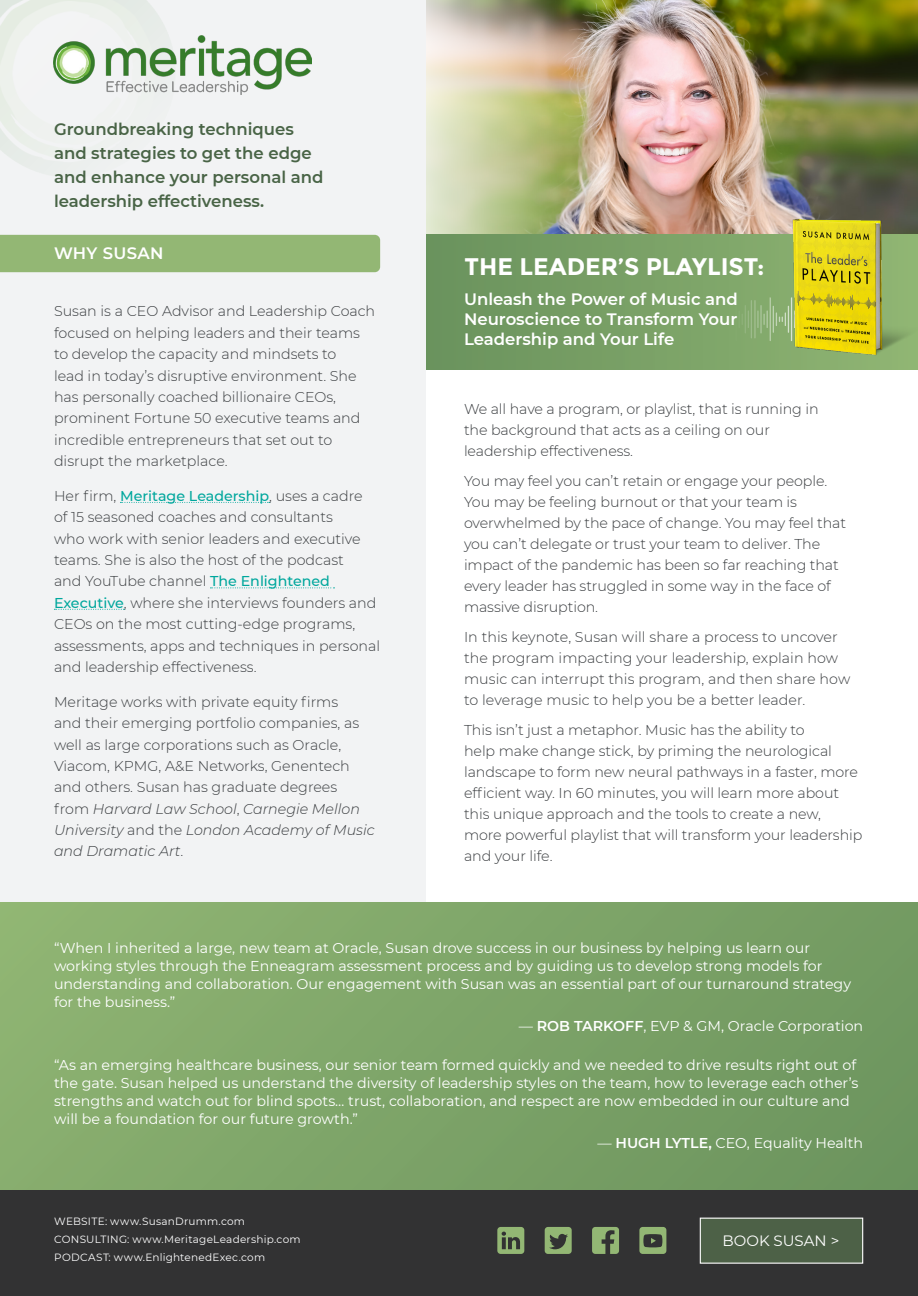
<style>
.page{position:relative;width:918px;height:1296px;background:#fff}
.page>*{position:absolute;margin:0;border:0;box-sizing:border-box;transform-origin:0 0}
.t1{font:700 24px "Montserrat";color:#fff}
.t2{font:600 16.5px/24px "Montserrat";color:#496446}
.t3{font:600 16.5px/19.8px "Montserrat";color:#fff;text-align:justify}
.t4{font:600 16.5px "Montserrat";letter-spacing:.02em;color:#fff}
.t5{font:15px "Montserrat";letter-spacing:.005em;color:#fff}
.t6{font:300 14.25px/21.3px "Montserrat";letter-spacing:-.005em;color:#393c3f}
.t7{font:14.25px/18px "Montserrat";color:#fff}
.t8{font:10.5px "Montserrat";letter-spacing:.025em;color:#fff}
.s1{font-weight:500;color:#00a79d}
.s2{font-style:italic}
.s3{font-weight:600}
</style>
<div class="page">
<img style="left:425px;top:0;width:493px;height:235px">
<div style="left:419px;top:235px;width:499px;height:134px;background:linear-gradient(to right,#6b935f,#8fb572)"></div>
<div style="left:0;top:0;width:425px;height:1000px;background:#f2f3f4"></div>
<img style="left:0;top:0;width:166px;height:167px">
<div style="left:0;top:902px;width:918px;height:295px;background:linear-gradient(to right,#8db271,#6f9760)"></div>
<div style="left:0;top:1190px;width:918px;height:106px;background:#323233"></div>
<div style="left:0;top:235px;width:380px;height:37px;background:#93b774"></div>
<div style="left:700px;top:1218px;width:163px;height:45px;background:#4d6147"></div>
<div style="left:700px;top:1218px;width:163px;height:46px;border:1px solid #fff"></div>
<svg style="left:120px;top:502px;width:150px;height:1px"></svg>
<svg style="left:210px;top:588px;width:125px;height:1px"></svg>
<svg style="left:54px;top:609px;width:70px;height:1px"></svg>
<svg style="left:497px;top:1227px;width:27px;height:27px"></svg>
<svg style="left:592px;top:1227px;width:27px;height:27px"></svg>
<svg style="left:639px;top:1227px;width:27px;height:27px"></svg>
<svg style="left:545px;top:1227px;width:27px;height:27px"></svg>
<img style="left:54px;top:36px;width:257px;height:58px">
<svg style="left:726px;top:297px;width:23px;height:44px"></svg>
<hr style="left:751px;top:300px;width:1px;height:38px;background:#fff">
<hr style="left:754px;top:300px;width:2px;height:38px;background:#fff">
<svg style="left:757px;top:297px;width:18px;height:44px"></svg>
<img style="left:775px;top:205px;width:143px;height:162px">
<p class="t2" style="left:54px;top:116px;width:271px">Groundbreaking techniques and strategies to get the edge and enhance your personal and leadership effectiveness.</p>
<p class="t4" style="left:54px;top:241px;width:111px">WHY SUSAN</p>
<p class="t6" style="left:54px;top:300px;width:323px">Susan is a CEO Advisor and Leadership Coach focused on helping leaders and their teams to develop the capacity and mindsets to<br>lead in today’s disruptive environment. She has personally coached billionaire CEOs, prominent Fortune 50 executive teams and incredible entrepreneurs that set out to disrupt the marketplace.</p>
<p class="t6" style="left:54px;top:485px;width:328px">Her firm, <span class="s1">Meritage Leadership</span>, uses a cadre<br>of 15 seasoned coaches and consultants<br>who work with senior leaders and executive teams. She is also the host of the podcast<br>and YouTube channel <span class="s1">The Enlightened Executive</span>, where she interviews founders and CEOs on the most cutting-edge programs, assessments, apps and techniques in personal and leadership effectiveness.</p>
<p class="t6" style="left:54px;top:691px;width:322px">Meritage works with private equity firms<br>and their emerging portfolio companies, as well as large corporations such as Oracle, Viacom, KPMG, A&amp;E Networks, Genentech and others. Susan has graduate degrees from <span class="s2">Harvard Law School</span>, <span class="s2">Carnegie Mellon University</span> and the <span class="s2">London Academy of Music and Dramatic Art</span>.</p>
<p class="t1" style="left:465px;top:252px;width:302px">THE LEADER’S PLAYLIST:</p>
<p class="t3" style="left:464px;top:289px;width:275px">Unleash the Power of Music and Neuroscience to Transform Your Leadership and Your Life</p>
<p class="t6" style="left:464px;top:398px;width:356px">We all have a program, or playlist, that is running in the background that acts as a ceiling on our leadership effectiveness.</p>
<p class="t6" style="left:464px;top:470px;width:384px">You may feel you can’t retain or engage your people.<br>You may be feeling burnout or that your team is overwhelmed by the pace of change. You may feel that you can’t delegate or trust your team to deliver. The impact of the pandemic has been so far reaching that every leader has struggled in some way in the face of massive disruption.</p>
<p class="t6" style="left:464px;top:626px;width:388px">In this keynote, Susan will share a process to uncover the program impacting your leadership, explain how music can interrupt this program, and then share how to leverage music to help you be a better leader.</p>
<p class="t6" style="left:464px;top:719px;width:400px">This isn’t just a metaphor. Music has the ability to<br>help make change stick, by priming the neurological landscape to form new neural pathways in a faster, more efficient way. In 60 minutes, you will learn more about this unique approach and the tools to create a new,<br>more powerful playlist that will transform your leadership and your life.</p>
<p class="t7" style="left:54px;top:938px;width:799px">“When I inherited a large, new team at Oracle, Susan drove success in our business by helping us learn our working styles through the Enneagram assessment process and by guiding us to develop strong models for understanding and collaboration. Our engagement with Susan was an essential part of our turnaround strategy for the business.”</p>
<p class="t7" style="left:519px;top:1017px;width:346px">— <span class="s3">ROB TARKOFF</span>, EVP &amp; GM, Oracle Corporation</p>
<p class="t7" style="left:54px;top:1055px;width:806px">“As an emerging healthcare business, our senior team formed quickly and we needed to drive results right out of the gate. Susan helped us understand the diversity of leadership styles on the team, how to leverage each other’s strengths and watch out for blind spots… trust, collaboration, and respect are now embedded in our culture and will be a foundation for our future growth.”</p>
<p class="t7" style="left:598px;top:1134px;width:267px">— <span class="s3">HUGH LYTLE,</span> CEO, Equality Health</p>
<p class="t8" style="left:54px;top:1215px;width:192px">WEBSITE: www.SusanDrumm.com</p>
<p class="t8" style="left:54px;top:1233px;width:248px">CONSULTING: www.MeritageLeadership.com</p>
<p class="t8" style="left:54px;top:1251px;width:213px">PODCAST: www.EnlightenedExec.com</p>
<p class="t5" style="left:722px;top:1230px;width:118px">BOOK SUSAN &gt;</p>
</div>
